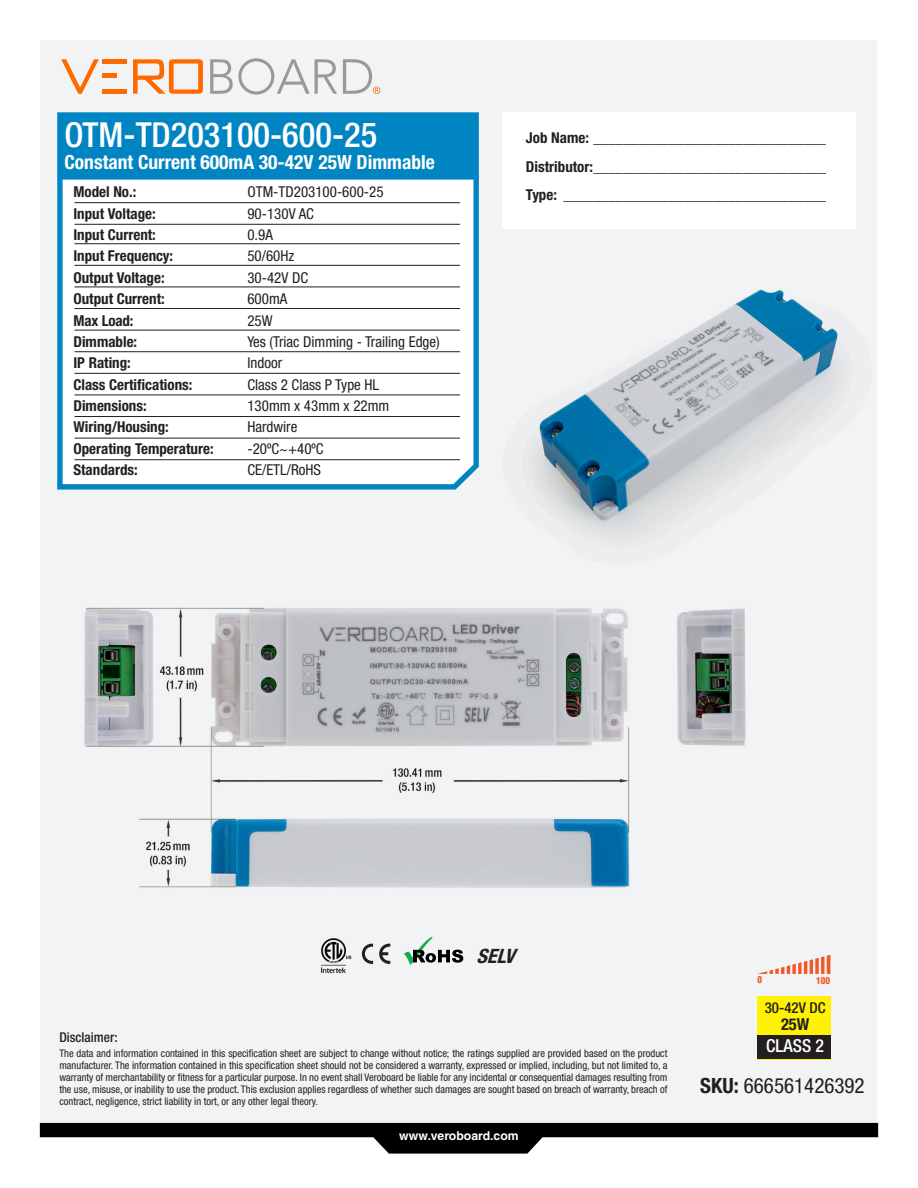
<style>
.page{position:relative;width:918px;height:1188px;background:#fff}
.page>*{position:absolute;margin:0;border:0;box-sizing:border-box;transform-origin:0 0}
.t1{font:500 condensed 34.5px "Helvetica Neue LT Std";color:#fff}
.t2{font:condensed 21px "Helvetica Neue LT Std";color:#231f20}
.t3{font:italic 700 condensed 19.8px "Helvetica Neue LT Std";color:#231f20}
.t4{font:700 condensed 19.5px "Helvetica Neue LT Std";color:#fff}
.t5{font:500 condensed 17.85px "Helvetica Neue LT Std";color:#fff}
.t6{font:700 condensed 16.5px "Helvetica Neue";color:#231f20}
.t7{font:700 condensed 15px "Helvetica Neue LT Std";color:#231f20}
.t8{font:condensed 15px "Helvetica Neue LT Std";color:#231f20}
.t9{font:500 condensed 15px "Helvetica Neue LT Std";color:#231f20}
.t10{font:500 condensed 13.5px "Helvetica Neue LT Std";color:#231f20}
.t11{font:700 12.3px "Helvetica CE";color:#fff}
.t12{font:condensed 10.5px/12px "Helvetica Neue LT Std";color:#231f20;text-align:justify}
.t13{font:900 condensed 9.15px "Helvetica LT Std";color:#f25929}
.s1{font-weight:700}
</style>
<div class="page">
<div style="left:40px;top:40px;width:838px;height:1091px;background:#f2f3f4"></div>
<svg style="left:57px;top:112px;width:422px;height:378px;background:#0788c3"></svg>
<div style="left:63px;top:180px;width:410px;height:304px;background:#fff"></div>
<svg style="left:40px;top:1123px;width:838px;height:31px"></svg>
<hr style="left:102px;top:59px;width:24px;height:4px;background:#ff6a00">
<svg style="left:133px;top:59px;width:70px;height:35px"></svg>
<svg style="left:343px;top:59px;width:37px;height:35px"></svg>
<svg style="left:61px;top:59px;width:38px;height:35px"></svg>
<hr style="left:102px;top:90px;width:24px;height:4px;background:#ff6a00">
<hr style="left:102px;top:74px;width:14px;height:4px;background:#ff6a00">
<svg style="left:210px;top:58px;width:127px;height:37px"></svg>
<hr style="left:75px;top:202px;width:385px;height:1px;background:#231f20">
<hr style="left:75px;top:224px;width:385px;height:1px;background:#231f20">
<hr style="left:75px;top:243px;width:385px;height:1px;background:#231f20">
<hr style="left:75px;top:265px;width:385px;height:1px;background:#231f20">
<hr style="left:75px;top:287px;width:385px;height:1px;background:#231f20">
<hr style="left:75px;top:308px;width:385px;height:1px;background:#231f20">
<hr style="left:75px;top:330px;width:385px;height:1px;background:#231f20">
<hr style="left:75px;top:351px;width:385px;height:1px;background:#231f20">
<hr style="left:75px;top:373px;width:385px;height:1px;background:#231f20">
<hr style="left:75px;top:395px;width:385px;height:1px;background:#231f20">
<hr style="left:75px;top:416px;width:385px;height:1px;background:#231f20">
<hr style="left:75px;top:438px;width:385px;height:1px;background:#231f20">
<hr style="left:75px;top:459px;width:385px;height:1px;background:#231f20">
<div style="left:502px;top:112px;width:353px;height:117px;background:#fff"></div>
<img style="left:84px;top:607px;width:662px;height:281px">
<div style="left:757px;top:996px;width:74px;height:63px;background:#fff101"></div>
<div style="left:757px;top:1036px;width:74px;height:23px;background:#231f20"></div>
<svg style="left:361px;top:943px;width:29px;height:21px"></svg>
<svg style="left:404px;top:937px;width:59px;height:28px"></svg>
<img style="left:321px;top:938px;width:31px;height:36px">
<svg style="left:757px;top:955px;width:73px;height:19px"></svg>
<img style="left:483px;top:203px;width:395px;height:407px">
<p class="t1" style="left:64px;top:114px;width:314px">OTM-TD203100-600-25</p>
<p class="t4" style="left:64px;top:150px;width:372px">Constant Current 600mA 30-42V 25W Dimmable</p>
<p class="t7" style="left:73px;top:183px;width:64px">Model No.:</p>
<p class="t8" style="left:247px;top:183px;width:138px">OTM-TD203100-600-25</p>
<p class="t7" style="left:73px;top:204px;width:84px">Input Voltage:</p>
<p class="t8" style="left:247px;top:205px;width:68px">90-130V AC</p>
<p class="t7" style="left:73px;top:226px;width:84px">Input Current:</p>
<p class="t8" style="left:247px;top:226px;width:27px">0.9A</p>
<p class="t7" style="left:73px;top:247px;width:101px">Input Frequency:</p>
<p class="t8" style="left:247px;top:247px;width:48px">50/60Hz</p>
<p class="t7" style="left:73px;top:268px;width:93px">Output Voltage:</p>
<p class="t8" style="left:247px;top:269px;width:62px">30-42V DC</p>
<p class="t7" style="left:73px;top:290px;width:93px">Output Current:</p>
<p class="t8" style="left:247px;top:290px;width:41px">600mA</p>
<p class="t7" style="left:73px;top:311px;width:62px">Max Load:</p>
<p class="t8" style="left:247px;top:312px;width:27px">25W</p>
<p class="t7" style="left:73px;top:332px;width:65px">Dimmable:</p>
<p class="t8" style="left:247px;top:333px;width:194px">Yes (Triac Dimming - Trailing Edge)</p>
<p class="t7" style="left:73px;top:354px;width:59px">IP Rating:</p>
<p class="t8" style="left:247px;top:354px;width:36px">Indoor</p>
<p class="t7" style="left:73px;top:375px;width:121px">Class Certifications:</p>
<p class="t8" style="left:247px;top:376px;width:133px">Class 2 Class P Type HL</p>
<p class="t7" style="left:73px;top:397px;width:75px">Dimensions:</p>
<p class="t8" style="left:247px;top:397px;width:143px">130mm x 43mm x 22mm</p>
<p class="t7" style="left:73px;top:418px;width:97px">Wiring/Housing:</p>
<p class="t8" style="left:247px;top:418px;width:51px">Hardwire</p>
<p class="t7" style="left:73px;top:439px;width:142px">Operating Temperature:</p>
<p class="t8" style="left:247px;top:440px;width:78px">-20ºC~+40ºC</p>
<p class="t7" style="left:73px;top:461px;width:66px">Standards:</p>
<p class="t8" style="left:247px;top:461px;width:75px">CE/ETL/RoHS</p>
<p class="t7" style="left:526px;top:129px;width:301px">Job Name: _______________________________</p>
<p class="t7" style="left:526px;top:157px;width:301px">Distributor:_______________________________</p>
<p class="t7" style="left:526px;top:186px;width:301px">Type: ___________________________________</p>
<p class="t3" style="left:477px;top:944px;width:46px">SELV</p>
<p class="t13" style="left:757px;top:974px;width:6px">0</p>
<p class="t13" style="left:816px;top:975px;width:15px">100</p>
<p class="t10" style="left:59px;top:1030px;width:60px">Disclaimer:</p>
<p class="t12" style="left:59px;top:1048px;width:610px">The data and information contained in this specification sheet are subject to change without notice; the ratings supplied are provided based on the product manufacturer. The information contained in this specification sheet should not be considered a warranty, expressed or implied, including, but not limited to, a warranty of merchantability or fitness for a particular purpose. In no event shall Veroboard be liable for any incidental or consequential damages resulting from the use, misuse, or inability to use the product. This exclusion applies regardless of whether such damages are sought based on breach of warranty, breach of contract, negligence, strict liability in tort, or any other legal theory.</p>
<p class="t11" style="left:399px;top:1129px;width:121px">www.veroboard.com</p>
<p class="t9" style="left:765px;top:999px;width:63px">30-42V DC</p>
<p class="t6" style="left:781px;top:1010px;width:30px">25W</p>
<p class="t5" style="left:766px;top:1035px;width:59px">CLASS 2</p>
<p class="t2" style="left:700px;top:1073px;width:166px"><span class="s1">SKU:</span> 666561426392</p>
</div>
